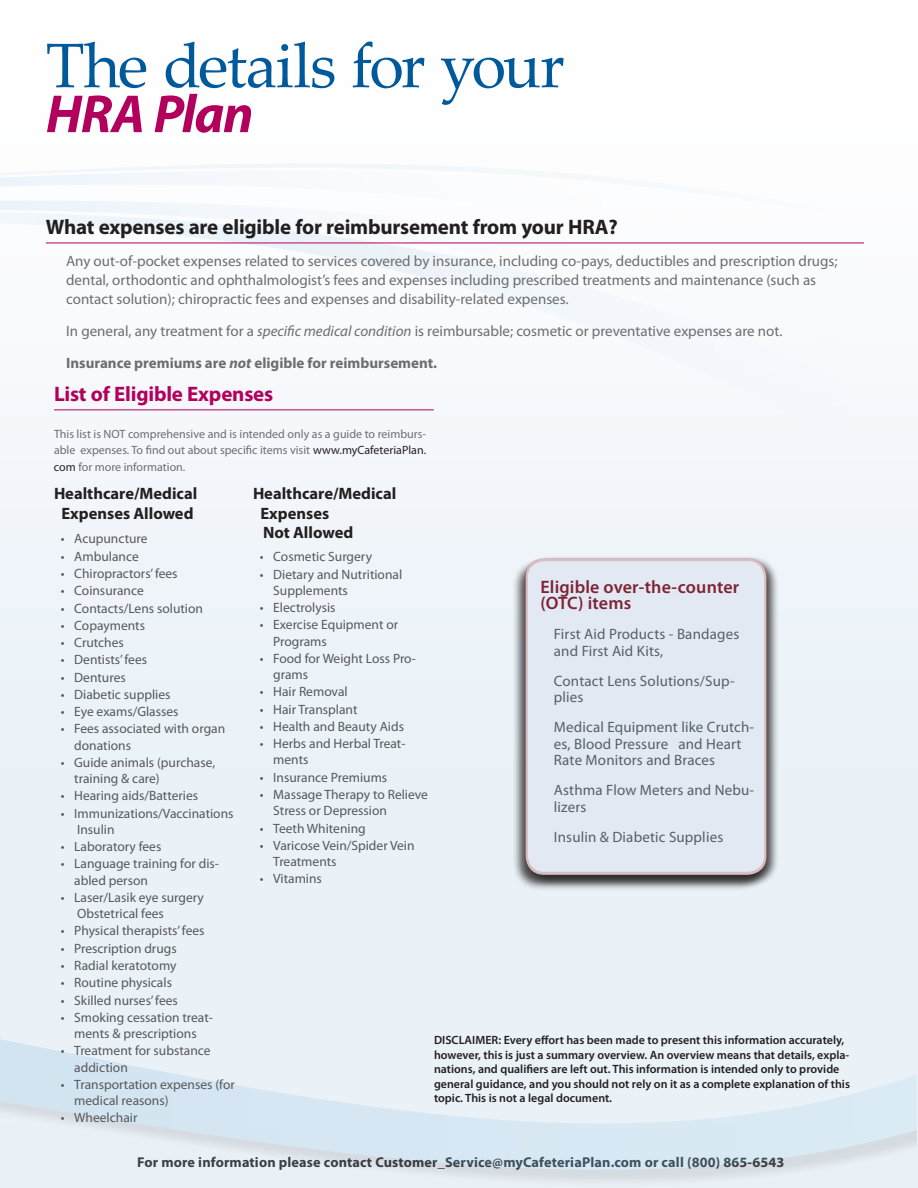
<style>
.page{position:relative;width:918px;height:1188px;background:#fff}
.page>*{position:absolute;margin:0;border:0;box-sizing:border-box;transform-origin:0 0}
.Photo_head{font:63px "Palatino Linotype";letter-spacing:-.03em;color:#00599b}
.Photo_head-2{font:italic 700 54px "Myriad Pro";letter-spacing:-.02em;color:#b1015c}
.Section_Headers_with{font:700 21px "Myriad Pro";letter-spacing:-.01em;color:#231f20}
.Section_Headers_with-2{font:700 21px "Myriad Pro";letter-spacing:-.01em;color:#b1015c}
.t1{font:600 18px/16.5px "Myriad Pro";letter-spacing:.01em;color:#7d2335}
.Body_2_copy{font:700 16.5px/19.8px "Myriad Pro";color:#231f20;text-align:center}
.Paragraph_Lighter_Co{font:15px/18.8px "Myriad Pro";color:#6c6d70}
.t2{font:15px/16.5px "Myriad Pro";letter-spacing:.01em;color:#536266}
.Paragraph_Lighter_Co-2{font:700 15px "Myriad Pro";color:#6c6d70}
.t3{font:700 14.25px "Myriad Pro";letter-spacing:.01em;color:#3e3e3f}
.t4{font:13.5px/16.2px "Myriad Pro";color:#57585a}
.t5{font:600 12px/14.4px "Myriad Pro";color:#231f20}
.t6{font:12px/16.5px "Myriad Pro";color:#6c6d70;text-align:justify}
.s1{font-style:italic}
.s2{color:#231f20}
</style>
<div class="page">
<div style="left:0;top:486px;width:918px;height:702px;background:#ebf3f9"></div>
<svg style="left:0;top:944px;width:917px;height:244px;background:#e4edf5"></svg>
<div style="left:0;top:401px;width:918px;height:85px;background:#f4f7fb"></div>
<div style="left:532px;top:307px;width:271px;height:94px;background:#f6f8fc"></div>
<svg style="left:0;top:163px;width:864px;height:144px"></svg>
<hr style="left:54px;top:409px;width:380px;height:1px;background:#b1015c">
<hr style="left:46px;top:243px;width:818px;height:1px;background:#b1015c">
<div style="left:512px;top:559px;width:258px;height:332px;background:#231f20;opacity:.75"></div>
<div style="left:521px;top:555px;width:259px;height:333px;background:#231f20;opacity:.75"></div>
<div style="left:526px;top:560px;width:240px;height:313px;background:#e3e9f3;border-radius:18px"></div>
<div style="left:525px;top:558px;width:242px;height:317px;border:3px solid #7d2335;border-radius:18px"></div>
<p class="Photo_head" style="left:46px;top:21px;width:520px">The details for your</p>
<p class="Photo_head-2" style="left:46px;top:79px;width:209px">HRA Plan</p>
<p class="Section_Headers_with" style="left:46px;top:213px;width:573px">What expenses are eligible for reimbursement from your HRA?</p>
<p class="Paragraph_Lighter_Co" style="left:66px;top:252px;width:773px">Any out-of-pocket expenses related to services covered by insurance, including co-pays, deductibles and prescription drugs; dental, orthodontic and ophthalmologist’s fees and expenses including prescribed treatments and maintenance (such as contact solution); chiropractic fees and expenses and disability-related expenses.</p>
<p class="Paragraph_Lighter_Co" style="left:66px;top:321px;width:718px">In general, any treatment for a <span class="s1">specific medical condition</span> is reimbursable; cosmetic or preventative expenses are not.</p>
<p class="Paragraph_Lighter_Co-2" style="left:66px;top:353px;width:372px">Insurance premiums are <span class="s1">not</span> eligible for reimbursement.</p>
<p class="Section_Headers_with-2" style="left:54px;top:380px;width:221px">List of Eligible Expenses</p>
<p class="t6" style="left:54px;top:425px;width:374px">This list is NOT comprehensive and is intended only as a guide to reimburs&shy;able expenses. To find out about specific items visit <span class="s2">www.myCafeteriaPlan. com</span> for more information.</p>
<p class="Body_2_copy" style="left:54px;top:483px;width:145px">Healthcare/Medical<br>Expenses Allowed</p>
<p class="t4" style="left:61px;top:531px;width:88px">• Acupuncture</p>
<p class="t4" style="left:61px;top:548px;width:80px">• Ambulance</p>
<p class="t4" style="left:61px;top:565px;width:118px">• Chiropractors’ fees</p>
<p class="t4" style="left:61px;top:582px;width:85px">• Coinsurance</p>
<p class="t4" style="left:61px;top:600px;width:144px">• Contacts/Lens solution</p>
<p class="t4" style="left:61px;top:617px;width:86px">• Copayments</p>
<p class="t4" style="left:61px;top:634px;width:65px">• Crutches</p>
<p class="t4" style="left:61px;top:652px;width:88px">• Dentists’ fees</p>
<p class="t4" style="left:61px;top:669px;width:67px">• Dentures</p>
<p class="t4" style="left:61px;top:686px;width:111px">• Diabetic supplies</p>
<p class="t4" style="left:61px;top:703px;width:119px">• Eye exams/Glasses</p>
<p class="t4" style="left:74px;top:721px;width:152px;text-indent:-14px">• Fees associated with organ donations</p>
<p class="t4" style="left:74px;top:754px;width:142px;text-indent:-14px">• Guide animals (purchase, training &amp; care)</p>
<p class="t4" style="left:61px;top:788px;width:139px">• Hearing aids/Batteries</p>
<p class="t4" style="left:77px;top:805px;width:158px;text-indent:-16px">• Immunizations/Vaccinations<br>Insulin</p>
<p class="t4" style="left:61px;top:838px;width:102px">• Laboratory fees</p>
<p class="t4" style="left:74px;top:856px;width:146px;text-indent:-14px">• Language training for dis&shy;abled person</p>
<p class="t4" style="left:77px;top:889px;width:128px;text-indent:-16px">• Laser/Lasik eye surgery<br>Obstetrical fees</p>
<p class="t4" style="left:61px;top:923px;width:145px">• Physical therapists’ fees</p>
<p class="t4" style="left:61px;top:940px;width:117px">• Prescription drugs</p>
<p class="t4" style="left:61px;top:957px;width:117px">• Radial keratotomy</p>
<p class="t4" style="left:61px;top:974px;width:113px">• Routine physicals</p>
<p class="t4" style="left:61px;top:992px;width:119px">• Skilled nurses’ fees</p>
<p class="t4" style="left:61px;top:1009px;width:154px;text-align:center">• Smoking cessation treat&shy;ments &amp; prescriptions</p>
<p class="t4" style="left:74px;top:1042px;width:138px;text-indent:-14px">• Treatment for substance addiction</p>
<p class="t4" style="left:74px;top:1076px;width:162px;text-indent:-14px">• Transportation expenses (for medical reasons)</p>
<p class="t4" style="left:61px;top:1109px;width:78px">• Wheelchair</p>
<p class="Body_2_copy" style="left:261px;top:483px;width:137px;text-align:left;text-indent:-8px">Healthcare/Medical<br>Expenses</p>
<p class="Body_2_copy" style="left:263px;top:522px;width:92px">Not Allowed</p>
<p class="t4" style="left:260px;top:549px;width:114px">• Cosmetic Surgery</p>
<p class="t4" style="left:273px;top:566px;width:130px;text-indent:-14px">• Dietary and Nutritional<br>Supplements</p>
<p class="t4" style="left:260px;top:599px;width:77px">• Electrolysis</p>
<p class="t4" style="left:273px;top:617px;width:126px;text-indent:-14px">• Exercise Equipment or<br>Programs</p>
<p class="t4" style="left:273px;top:650px;width:144px;text-indent:-14px">• Food for Weight Loss Pro&shy;grams</p>
<p class="t4" style="left:260px;top:684px;width:90px">• Hair Removal</p>
<p class="t4" style="left:260px;top:701px;width:99px">• Hair Transplant</p>
<p class="t4" style="left:260px;top:718px;width:146px">• Health and Beauty Aids</p>
<p class="t4" style="left:273px;top:735px;width:134px;text-indent:-14px">• Herbs and Herbal Treat&shy;ments</p>
<p class="t4" style="left:260px;top:769px;width:129px">• Insurance Premiums</p>
<p class="t4" style="left:273px;top:786px;width:156px;text-indent:-14px">• Massage Therapy to Relieve<br>Stress or Depression</p>
<p class="t4" style="left:260px;top:820px;width:107px">• Teeth Whitening</p>
<p class="t4" style="left:273px;top:837px;width:143px;text-indent:-14px">• Varicose Vein/Spider Vein<br>Treatments</p>
<p class="t4" style="left:260px;top:870px;width:64px">• Vitamins</p>
<p class="t1" style="left:540px;top:578px;width:200px">Eligible over-the-counter (OTC) items</p>
<p class="t2" style="left:554px;top:626px;width:187px">First Aid Products - Bandages and First Aid Kits,</p>
<p class="t2" style="left:554px;top:672px;width:182px">Contact Lens Solutions/Sup&shy;plies</p>
<p class="t2" style="left:554px;top:719px;width:202px">Medical Equipment like Crutch&shy;es, Blood Pressure and Heart<br>Rate Monitors and Braces</p>
<p class="t2" style="left:554px;top:782px;width:202px">Asthma Flow Meters and Nebu&shy;lizers</p>
<p class="t2" style="left:554px;top:828px;width:171px">Insulin &amp; Diabetic Supplies</p>
<p class="t5" style="left:434px;top:1033px;width:418px">DISCLAIMER: Every effort has been made to present this information accurately, however, this is just a summary overview. An overview means that details, expla&shy;nations, and qualifiers are left out. This information is intended only to provide general guidance, and you should not rely on it as a complete explanation of this topic. This is not a legal document.</p>
<p class="t3" style="left:137px;top:1153px;width:649px">For more information please contact Customer_Service@myCafeteriaPlan.com or call (800) 865-6543</p>
</div>
